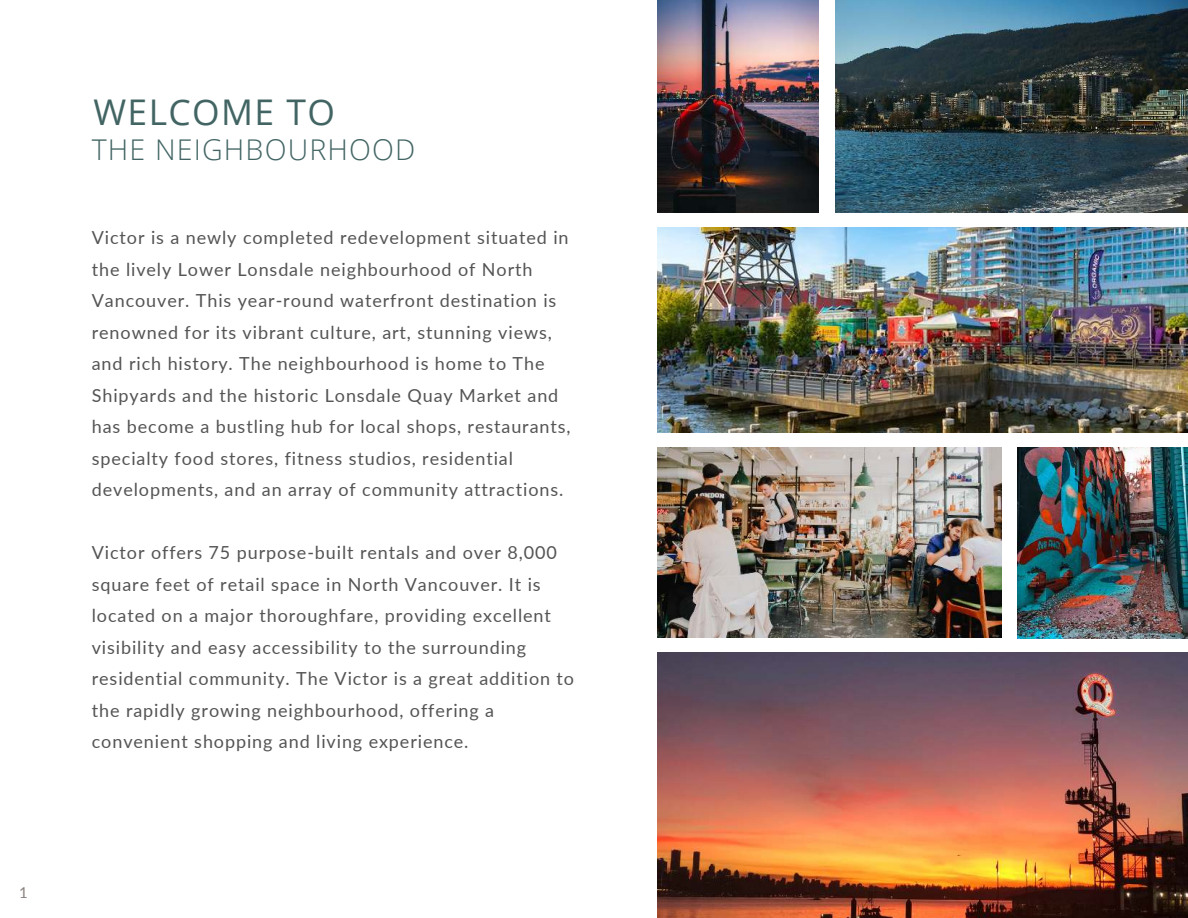
<style>
.page{position:relative;width:1188px;height:918px;background:#fff}
.page>*{position:absolute;margin:0;border:0;box-sizing:border-box;transform-origin:0 0}
.t1{font:35.4px "Open Sans";letter-spacing:.04em;color:#426564}
.t2{font:300 28.65px "Open Sans";letter-spacing:.04em;color:#426564}
.t3{font:18px/31.5px "Lato";letter-spacing:.05em;color:#545454}
.t4{font:15px "Lato";color:#88827f}
</style>
<div class="page">
<img style="left:1017px;top:447px;width:171px;height:191px">
<img style="left:658px;top:0;width:160px;height:212px">
<img style="left:658px;top:228px;width:530px;height:204px">
<img style="left:658px;top:653px;width:530px;height:265px">
<img style="left:658px;top:447px;width:344px;height:191px">
<img style="left:835px;top:0;width:353px;height:213px">
<p class="t4" style="left:19px;top:882px;width:10px">1</p>
<h1 class="t1" style="left:93px;top:88px;width:243px">WELCOME TO</h1>
<h2 class="t2" style="left:92px;top:130px;width:325px">THE NEIGHBOURHOOD</h2>
<p class="t3" style="left:92px;top:221px;width:480px">Victor is a newly completed redevelopment situated in the lively Lower Lonsdale neighbourhood of North Vancouver. This year-round waterfront destination is renowned for its vibrant culture, art, stunning views, and rich history. The neighbourhood is home to The Shipyards and the historic Lonsdale Quay Market and has become a bustling hub for local shops, restaurants, specialty food stores, fitness studios, residential developments, and an array of community attractions.</p>
<p class="t3" style="left:92px;top:536px;width:484px">Victor offers 75 purpose-built rentals and over 8,000 square feet of retail space in North Vancouver. It is located on a major thoroughfare, providing excellent visibility and easy accessibility to the surrounding residential community. The Victor is a great addition to the rapidly growing neighbourhood, offering a convenient shopping and living experience.</p>
</div>
